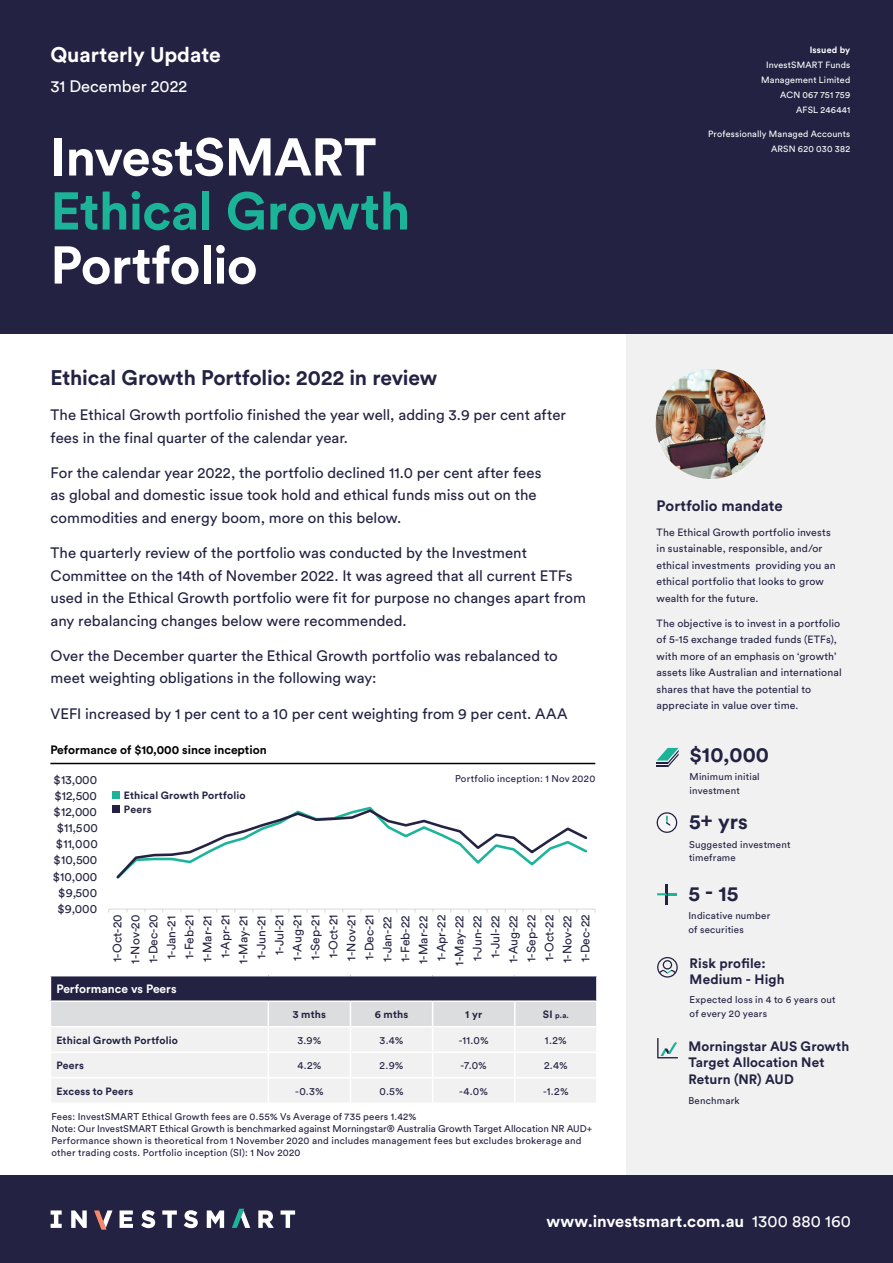
<style>
.page{position:relative;width:893px;height:1263px;background:#fff}
.page>*{position:absolute;margin:0;border:0;box-sizing:border-box;transform-origin:0 0}
.t1{font:700 52.5px "Circular Std";letter-spacing:-.01em;color:#fff}
.t2{font:700 52.5px "Circular Std";letter-spacing:-.01em;color:#1cb498}
.t3{font:700 21px "Circular Std";letter-spacing:-.005em;color:#232242}
.t4{font:700 21px "Circular Std";color:#fff}
.t5{font:700 16.5px "Circular Std";color:#fff}
.t6{font:16.5px "Circular Std";color:#fff}
.t7{font:15px/22.5px "Circular Std";color:#232242}
.t8{font:700 15px "Circular Std";letter-spacing:.005em;color:#232242}
.t9{font:700 13.5px/16.2px "Circular Std";letter-spacing:.01em;color:#232242}
.t10{font:12.15px/18px "Circular Std";color:#242442;text-align:right}
.t11{font:700 12px "Circular Std";color:#000}
.t12{font:700 12px "Circular Std";color:#fff}
.t13{font:10.5px/16.5px "Circular Std";letter-spacing:.015em;color:#232242}
.t14{font:700 10.5px/13.5px "Circular Std";letter-spacing:.015em;color:#232242}
.t15{font:9.75px/13.5px "Circular Std";letter-spacing:.02em;color:#232242}
.t16{font:9px/15px "Circular Std";letter-spacing:.02em;color:#fff;text-align:right}
.t17{font:700 9px "Circular Std";letter-spacing:.02em;color:#fff}
.t18{font:700 7.5px "Circular Std";color:#232242}
.s1{font-size:10.5px}
.s2{font-weight:400}
</style>
<div class="page">
<div style="left:627px;top:284px;width:266px;height:955px;background:#f1f1f2"></div>
<div style="left:0;top:0;width:893px;height:333px;background:#232242"></div>
<div style="left:0;top:1175px;width:893px;height:88px;background:#232242"></div>
<svg style="left:141px;top:1210px;width:14px;height:18px"></svg>
<svg style="left:120px;top:1210px;width:13px;height:18px"></svg>
<svg style="left:71px;top:1210px;width:16px;height:18px"></svg>
<svg style="left:281px;top:1210px;width:14px;height:18px"></svg>
<svg style="left:258px;top:1210px;width:16px;height:18px"></svg>
<svg style="left:162px;top:1210px;width:15px;height:18px"></svg>
<svg style="left:184px;top:1210px;width:14px;height:18px"></svg>
<svg style="left:51px;top:1210px;width:11px;height:18px"></svg>
<svg style="left:94px;top:1210px;width:19px;height:20px"></svg>
<svg style="left:232px;top:1209px;width:18px;height:19px"></svg>
<svg style="left:207px;top:1210px;width:17px;height:18px"></svg>
<div style="left:657px;top:813px;width:20px;height:19px;background:#f6f6f6;border-radius:50%"></div>
<div style="left:657px;top:812px;width:20px;height:21px;border:1px solid #232242;border-radius:50%"></div>
<svg style="left:666px;top:815px;width:4px;height:11px"></svg>
<svg style="left:657px;top:748px;width:22px;height:19px"></svg>
<svg style="left:657px;top:1038px;width:21px;height:21px"></svg>
<svg style="left:657px;top:957px;width:21px;height:21px"></svg>
<hr style="left:666px;top:884px;width:2px;height:20px;background:#232242">
<svg style="left:657px;top:893px;width:20px;height:2px"></svg>
<div style="left:113px;top:791px;width:7px;height:8px;background:#1cb498"></div>
<div style="left:113px;top:805px;width:7px;height:8px;background:#232242"></div>
<img style="left:656px;top:369px;width:109px;height:110px;border-radius:55px">
<hr style="left:50px;top:763px;width:545px;height:1px;background:#000">
<svg style="left:50px;top:976px;width:547px;height:126px"></svg>
<hr style="left:50px;top:1000px;width:218px;height:2px;background:#fff">
<hr style="left:268px;top:1000px;width:82px;height:2px;background:#fff">
<hr style="left:350px;top:1000px;width:83px;height:2px;background:#fff">
<hr style="left:433px;top:1000px;width:82px;height:2px;background:#fff">
<hr style="left:515px;top:1000px;width:83px;height:2px;background:#fff">
<hr style="left:109px;top:909px;width:486px;height:1px;background:#d9d9d9">
<svg style="left:116px;top:806px;width:472px;height:73px"></svg>
<h2 class="t4" style="left:50px;top:41px;width:172px">Quarterly Update</h2>
<p class="t6" style="left:50px;top:77px;width:138px">31 December 2022</p>
<h1 class="t1" style="left:50px;top:123px;width:327px">InvestSMART</h1>
<h1 class="t2" style="left:50px;top:177px;width:361px">Ethical Growth</h1>
<h1 class="t1" style="left:50px;top:231px;width:209px">Portfolio</h1>
<h2 class="t3" style="left:51px;top:364px;width:388px">Ethical Growth Portfolio: 2022 in review</h2>
<p class="t7" style="left:51px;top:403px;width:517px">The Ethical Growth portfolio finished the year well, adding 3.9 per cent after fees in the final quarter of the calendar year.</p>
<p class="t7" style="left:51px;top:461px;width:492px">For the calendar year 2022, the portfolio declined 11.0 per cent after fees as global and domestic issue took hold and ethical funds miss out on the commodities and energy boom, more on this below.</p>
<p class="t7" style="left:51px;top:541px;width:537px">The quarterly review of the portfolio was conducted by the Investment Committee on the 14th of November 2022. It was agreed that all current ETFs used in the Ethical Growth portfolio were fit for purpose no changes apart from any rebalancing changes below were recommended.</p>
<p class="t7" style="left:51px;top:644px;width:509px">Over the December quarter the Ethical Growth portfolio was rebalanced to meet weighting obligations in the following way:</p>
<p class="t7" style="left:51px;top:702px;width:518px">VEFI increased by 1 per cent to a 10 per cent weighting from 9 per cent. AAA</p>
<p class="t11" style="left:50px;top:742px;width:218px">Peformance of $10,000 since inception</p>
<p class="t10" style="left:53px;top:770px;width:45px">$13,000</p>
<p class="t10" style="left:54px;top:786px;width:44px">$12,500</p>
<p class="t10" style="left:54px;top:803px;width:45px">$12,000</p>
<p class="t10" style="left:57px;top:819px;width:43px">$11,500</p>
<p class="t10" style="left:56px;top:835px;width:43px">$11,000</p>
<p class="t10" style="left:54px;top:851px;width:45px">$10,500</p>
<p class="t10" style="left:53px;top:867px;width:46px">$10,000</p>
<p class="t10" style="left:58px;top:883px;width:40px">$9,500</p>
<p class="t14" style="left:124px;top:788px;width:123px">Ethical Growth Portfolio<br>Peers</p>
<p class="t15" style="left:455px;top:772px;width:142px">Portfolio inception: 1 Nov 2020</p>
<p class="t10" style="left:57px;top:899px;width:41px">$9,000</p>
<p class="t10" style="left:108px;top:966px;width:53px;rotate:-90deg">1-Oct-20<br>1-Nov-20<br>1-Dec-20<br>1-Jan-21<br>1-Feb-21<br>1-Mar-21<br>1-Apr-21<br>1-May-21<br>1-Jun-21<br>1-Jul-21<br>1-Aug-21<br>1-Sep-21<br>1-Oct-21<br>1-Nov-21<br>1-Dec-21<br>1-Jan-22<br>1-Feb-22<br>1-Mar-22<br>1-Apr-22<br>1-May-22<br>1-Jun-22<br>1-Jul-22<br>1-Aug-22<br>1-Sep-22<br>1-Oct-22<br>1-Nov-22<br>1-Dec-22</p>
<p class="t12" style="left:56px;top:981px;width:122px">Performance vs Peers</p>
<p class="t14" style="left:293px;top:1007px;width:35px">3 mths</p>
<p class="t14" style="left:375px;top:1007px;width:35px">6 mths</p>
<p class="t14" style="left:465px;top:1007px;width:18px">1 yr</p>
<p class="t18" style="left:543px;top:1011px;width:28px"><span class="s1">SI</span> p.a.</p>
<p class="t14" style="left:56px;top:1033px;width:123px">Ethical Growth Portfolio</p>
<p class="t13" style="left:297px;top:1032px;width:26px">3.9%</p>
<p class="t13" style="left:380px;top:1032px;width:25px">3.4%</p>
<p class="t13" style="left:459px;top:1032px;width:31px">-11.0%</p>
<p class="t13" style="left:545px;top:1032px;width:23px">1.2%</p>
<p class="t14" style="left:56px;top:1058px;width:29px">Peers</p>
<p class="t13" style="left:297px;top:1057px;width:26px">4.2%</p>
<p class="t13" style="left:380px;top:1057px;width:25px">2.9%</p>
<p class="t13" style="left:460px;top:1057px;width:28px">-7.0%</p>
<p class="t13" style="left:544px;top:1057px;width:25px">2.4%</p>
<p class="t14" style="left:56px;top:1084px;width:78px">Excess to Peers</p>
<p class="t13" style="left:295px;top:1083px;width:30px">-0.3%</p>
<p class="t13" style="left:379px;top:1083px;width:26px">0.5%</p>
<p class="t13" style="left:459px;top:1083px;width:30px">-4.0%</p>
<p class="t13" style="left:543px;top:1083px;width:27px">-1.2%</p>
<p class="t15" style="left:51px;top:1111px;width:543px;line-height:12px">Fees: InvestSMART Ethical Growth fees are 0.55% Vs Average of 735 peers 1.42%<br>Note: Our InvestSMART Ethical Growth is benchmarked against Morningstar® Australia Growth Target Allocation NR AUD+ Performance shown is theoretical from 1 November 2020 and includes management fees but excludes brokerage and other trading costs. Portfolio inception (SI): 1 Nov 2020</p>
<p class="t17" style="left:810px;top:44px;width:42px">Issued by</p>
<p class="t16" style="left:761px;top:57px;width:91px">InvestSMART Funds<br>Management Limited<br>ACN 067 751 759<br>AFSL 246441</p>
<p class="t16" style="left:708px;top:126px;width:144px">Professionally Managed Accounts<br>ARSN 620 030 382</p>
<p class="t8" style="left:657px;top:496px;width:128px">Portfolio mandate</p>
<p class="t13" style="left:657px;top:524px;width:181px">The Ethical Growth portfolio invests in sustainable, responsible, and/or ethical investments providing you an ethical portfolio that looks to grow wealth for the future.</p>
<p class="t13" style="left:657px;top:615px;width:187px">The objective is to invest in a portfolio of 5-15 exchange traded funds (ETFs), with more of an emphasis on ‘growth’ assets like Australian and international shares that have the potential to appreciate in value over time.</p>
<h2 class="t3" style="left:690px;top:741px;width:81px">$10,000</h2>
<p class="t15" style="left:690px;top:770px;width:72px">Minimum initial investment</p>
<h2 class="t3" style="left:689px;top:808px;width:60px">5+ yrs</h2>
<p class="t15" style="left:689px;top:837px;width:103px">Suggested investment timeframe</p>
<h2 class="t3" style="left:688px;top:880px;width:52px">5 - 15</h2>
<p class="t15" style="left:688px;top:909px;width:83px">Indicative number of securities</p>
<p class="t9" style="left:690px;top:955px;width:97px;line-height:15.8px">Risk profile:<br>Medium - High</p>
<p class="t15" style="left:690px;top:993px;width:148px">Expected loss in 4 to 6 years out of every 20 years</p>
<p class="t9" style="left:688px;top:1038px;width:162px">Morningstar AUS Growth<br>Target Allocation Net<br>Return (NR) AUD</p>
<p class="t15" style="left:688px;top:1093px;width:53px">Benchmark</p>
<p class="t5" style="left:546px;top:1210px;width:306px">www.investsmart.com.au <span class="s2">1300 880 160</span></p>
</div>
